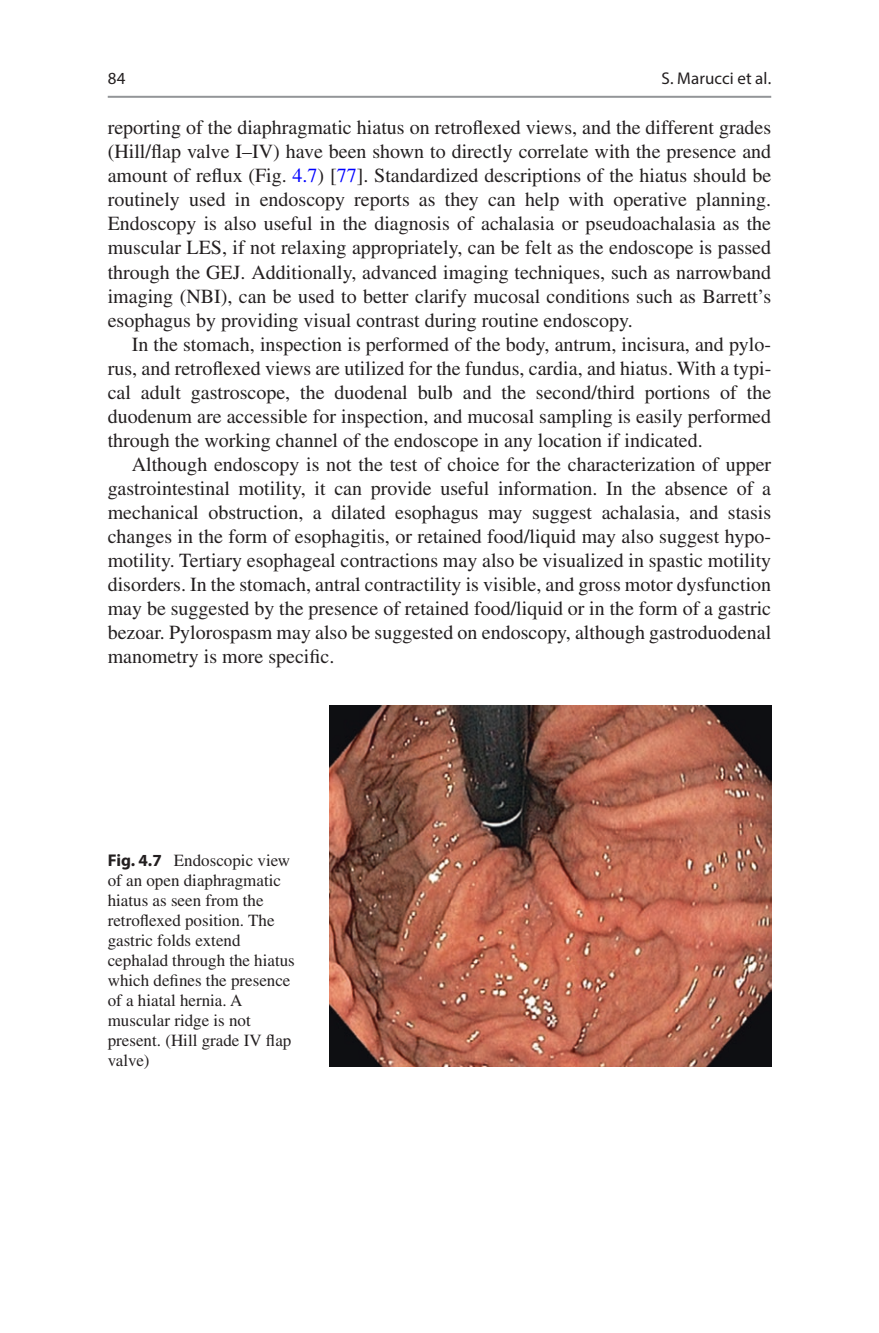
<style>
.page{position:relative;width:879px;height:1333px;background:#fff}
.page>*{position:absolute;margin:0;border:0;box-sizing:border-box;transform-origin:0 0}
.t1{font:20px/24px "Jbpnbn Times LT Std";color:#231f20;text-align:justify}
.t2{font:17px/20px "Jbpnbn Times LT Std";color:#231f20}
.t3{font:17px "Ndntbk Myriad Pro";letter-spacing:.005em;color:#231f20}
.t4{font:17px "Hqbdmf Myriad Pro";color:#231f20}
.s1{color:#00f}
.s2{font-family:"Rmwgng Myriad Pro";font-weight:700}
</style>
<div class="page">
<img style="left:329px;top:705px;width:442px;height:361px">
<hr style="left:108px;top:96px;width:663px;height:2px;background:#939598">
<p class="t3" style="left:661px;top:68px;width:111px">S. Marucci et al.</p>
<p class="t4" style="left:108px;top:68px;width:19px">84</p>
<p class="t1" style="left:108px;top:116px;width:665px">reporting of the diaphragmatic hiatus on retroflexed views, and the different grades (Hill/flap valve I–IV) have been shown to directly correlate with the presence and amount of reflux (Fig. <span class="s1">4.7</span>) [<span class="s1">77</span>]. Standardized descriptions of the hiatus should be routinely used in endoscopy reports as they can help with operative planning.<br>Endoscopy is also useful in the diagnosis of achalasia or pseudoachalasia as the muscular LES, if not relaxing appropriately, can be felt as the endoscope is passed through the GEJ. Additionally, advanced imaging techniques, such as narrowband imaging (NBI), can be used to better clarify mucosal conditions such as Barrett’s esophagus by providing visual contrast during routine endoscopy.</p>
<p class="t1" style="left:108px;top:332px;width:665px;text-indent:24px">In the stomach, inspection is performed of the body, antrum, incisura, and pylo&shy;rus, and retroflexed views are utilized for the fundus, cardia, and hiatus. With a typi&shy;cal adult gastroscope, the duodenal bulb and the second/third portions of the duodenum are accessible for inspection, and mucosal sampling is easily performed through the working channel of the endoscope in any location if indicated.</p>
<p class="t1" style="left:108px;top:452px;width:665px;text-indent:24px">Although endoscopy is not the test of choice for the characterization of upper gastrointestinal motility, it can provide useful information. In the absence of a mechanical obstruction, a dilated esophagus may suggest achalasia, and stasis changes in the form of esophagitis, or retained food/liquid may also suggest hypo&shy;motility. Tertiary esophageal contractions may also be visualized in spastic motility disorders. In the stomach, antral contractility is visible, and gross motor dysfunction may be suggested by the presence of retained food/liquid or in the form of a gastric bezoar. Pylorospasm may also be suggested on endoscopy, although gastroduodenal manometry is more specific.</p>
<p class="t2" style="left:108px;top:850px;width:189px"><span class="s2">Fig. 4.7</span> Endoscopic view of an open diaphragmatic hiatus as seen from the retroflexed position. The gastric folds extend cephalad through the hiatus which defines the presence of a hiatal hernia. A muscular ridge is not present. (Hill grade IV flap valve)</p>
</div>
